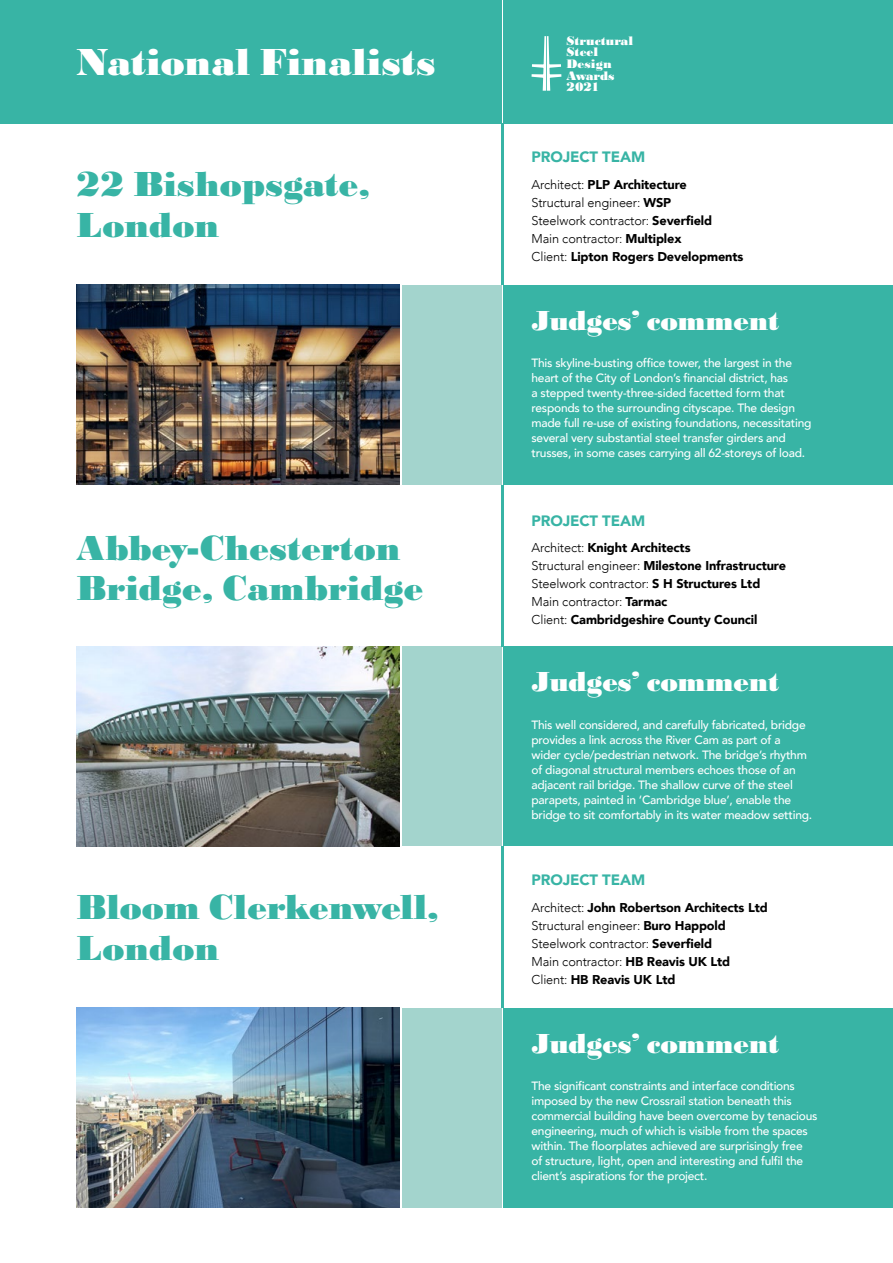
<style>
.page{position:relative;width:893px;height:1263px;background:#fff}
.page>*{position:absolute;margin:0;border:0;box-sizing:border-box;transform-origin:0 0}
.t1{font:700 expanded 39px "Bodoni URW";color:#fff}
.t2{font:700 expanded 36px/40.5px "Bodoni URW";color:#38b4a5}
.t3{font:700 expanded 28.5px "Bodoni URW";letter-spacing:-.01em;color:#fff}
.t4{font:900 15px "Avenir";letter-spacing:-.01em;color:#38b4a5}
.t5{font:900 12.75px/18px "Avenir";letter-spacing:-.01em;color:#000}
.t6{font:300 12.75px/18px "Avenir";letter-spacing:-.01em;color:#000}
.t7{font:700 expanded 12.75px/11.7px "Bodoni URW";letter-spacing:-.005em;color:#fff}
.t8{font:500 12px/15px "Avenir";letter-spacing:-.02em;color:#fff}
.s1{font-weight:900}
.s2{font-weight:300}
</style>
<div class="page">
<div style="left:402px;top:1008px;width:100px;height:200px;background:#a3d4cd"></div>
<div style="left:504px;top:1008px;width:389px;height:200px;background:#38b4a5"></div>
<div style="left:402px;top:646px;width:100px;height:200px;background:#a3d4cd"></div>
<div style="left:504px;top:646px;width:389px;height:200px;background:#38b4a5"></div>
<div style="left:402px;top:285px;width:100px;height:200px;background:#a3d4cd"></div>
<div style="left:504px;top:285px;width:389px;height:200px;background:#38b4a5"></div>
<img style="left:77px;top:285px;width:323px;height:200px">
<img style="left:77px;top:646px;width:323px;height:200px">
<img style="left:77px;top:1008px;width:323px;height:200px">
<div style="left:0;top:0;width:502px;height:123px;background:#38b4a5"></div>
<div style="left:504px;top:0;width:389px;height:123px;background:#38b4a5"></div>
<hr style="left:502px;top:123px;width:2px;height:162px;background:#38b4a5">
<hr style="left:502px;top:485px;width:2px;height:161px;background:#38b4a5">
<hr style="left:502px;top:846px;width:2px;height:162px;background:#38b4a5">
<svg style="left:531px;top:36px;width:30px;height:55px"></svg>
<h1 class="t1" style="left:77px;top:39px;width:361px">National Finalists</h1>
<h2 class="t2" style="left:77px;top:165px;width:295px">22 Bishopsgate,<br>London</h2>
<h2 class="t2" style="left:77px;top:528px;width:348px">Abbey-Chesterton<br>Bridge, Cambridge</h2>
<h2 class="t2" style="left:77px;top:887px;width:364px">Bloom Clerkenwell,<br>London</h2>
<p class="t7" style="left:567px;top:35px;width:68px">Structural<br>Steel<br>Design<br>Awards<br>2021</p>
<p class="t4" style="left:531px;top:144px;width:115px">PROJECT TEAM</p>
<p class="t6" style="left:531px;top:175px;width:213px">Architect: <span class="s1">PLP Architecture<br></span>Structural engineer: <span class="s1">WSP<br></span>Steelwork contractor: <span class="s1">Severfield<br></span>Main contractor: <span class="s1">Multiplex<br></span>Client: <span class="s1">Lipton Rogers Developments</span></p>
<h3 class="t3" style="left:531px;top:304px;width:249px">Judges’ comment</h3>
<p class="t8" style="left:531px;top:355px;width:281px">This skyline-busting office tower, the largest in the heart of the City of London’s financial district, has<br>a stepped twenty-three-sided facetted form that responds to the surrounding cityscape. The design made full re-use of existing foundations, necessitating several very substantial steel transfer girders and trusses, in some cases carrying all 62-storeys of load.</p>
<p class="t4" style="left:531px;top:508px;width:115px">PROJECT TEAM</p>
<p class="t5" style="left:531px;top:539px;width:256px"><span class="s2">Architect:</span> Knight Architects<br><span class="s2">Structural engineer:</span> Milestone Infrastructure <span class="s2">Steelwork contractor:</span> S H Structures Ltd <span class="s2">Main contractor:</span> Tarmac<br><span class="s2">Client:</span> Cambridgeshire County Council</p>
<h3 class="t3" style="left:531px;top:665px;width:249px">Judges’ comment</h3>
<p class="t8" style="left:531px;top:716px;width:282px">This well considered, and carefully fabricated, bridge provides a link across the River Cam as part of a wider cycle/pedestrian network. The bridge’s rhythm of diagonal structural members echoes those of an adjacent rail bridge. The shallow curve of the steel parapets, painted in ‘Cambridge blue’, enable the bridge to sit comfortably in its water meadow setting.</p>
<p class="t4" style="left:531px;top:867px;width:115px">PROJECT TEAM</p>
<p class="t5" style="left:531px;top:898px;width:238px"><span class="s2">Architect:</span> John Robertson Architects Ltd <span class="s2">Structural engineer:</span> Buro Happold <span class="s2">Steelwork contractor:</span> Severfield<br><span class="s2">Main contractor:</span> HB Reavis UK Ltd <span class="s2">Client:</span> HB Reavis UK Ltd</p>
<h3 class="t3" style="left:531px;top:1026px;width:249px">Judges’ comment</h3>
<p class="t8" style="left:531px;top:1078px;width:287px">The significant constraints and interface conditions imposed by the new Crossrail station beneath this commercial building have been overcome by tenacious engineering, much of which is visible from the spaces within. The floorplates achieved are surprisingly free<br>of structure, light, open and interesting and fulfil the client’s aspirations for the project.</p>
</div>
